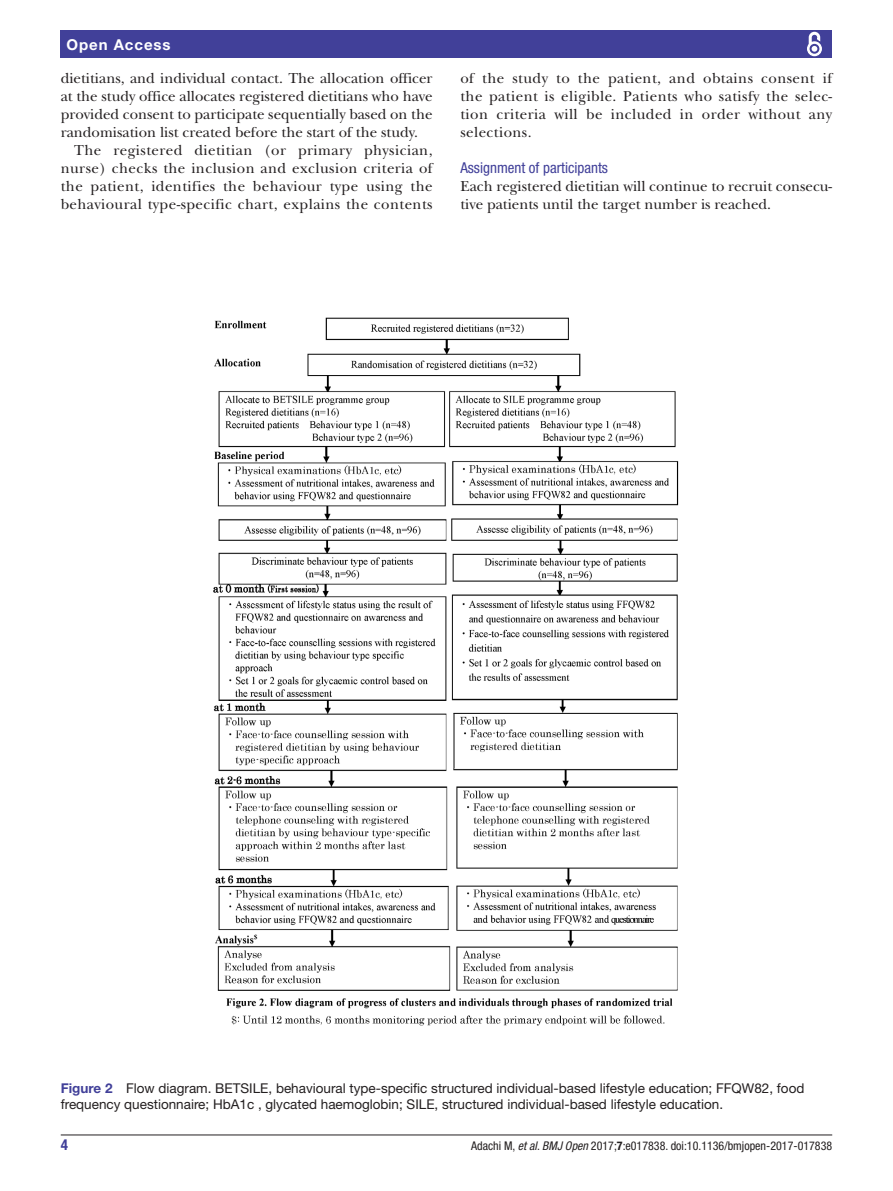
<style>
.page{position:relative;width:893px;height:1191px;background:#fff}
.page>*{position:absolute;margin:0;border:0;box-sizing:border-box;transform-origin:0 0}
.t1{font:15px/18px "New Baskerville";color:#231f20;text-align:justify}
.t2{font:15px "New Baskerville";letter-spacing:.025em;color:#231f20}
.t3{font:15px "New Baskerville";letter-spacing:.03em;color:#231f20}
.t4{font:condensed 15px "Helvetica Neue LT Std";color:#414099}
.t5{font:700 15px "Helvetica Neue LT Std";letter-spacing:.065em;color:#fff}
.t6{font:700 condensed 15px "Helvetica Neue LT Std";color:#414099}
.t7{font:13.5px/16.2px "Helvetica Neue LT Std";color:#231f20}
.t8{font:condensed 12px "Helvetica Neue LT Std";color:#231f20}
.s1{font-weight:700;color:#414099}
.s2{font-style:italic}
.s3{font-weight:700}
</style>
<div class="page">
<hr style="left:61px;top:1134px;width:771px;height:1px;background:#231f20">
<div style="left:61px;top:31px;width:771px;height:27px;background:#414099"></div>
<svg style="left:807px;top:31px;width:15px;height:26px"></svg>
<img style="left:213px;top:317px;width:466px;height:709px">
<p class="t5" style="left:66px;top:35px;width:106px">Open Access</p>
<p class="t1" style="left:61px;top:69px;width:373px">dietitians, and individual contact. The allocation officer</p>
<p class="t1" style="left:61px;top:87px;width:373px">at the study office allocates registered dietitians who have</p>
<p class="t1" style="left:61px;top:105px;width:373px">provided consent to participate sequentially based on the</p>
<p class="t1" style="left:61px;top:123px;width:359px">randomisation list created before the start of the study.</p>
<p class="t2" style="left:74px;top:141px;width:360px">The registered dietitian (or primary physician,</p>
<p class="t3" style="left:61px;top:159px;width:373px">nurse) checks the inclusion and exclusion criteria of</p>
<p class="t2" style="left:61px;top:177px;width:373px">the patient, identifies the behaviour type using the</p>
<p class="t2" style="left:61px;top:195px;width:373px">behavioural type-specific chart, explains the contents</p>
<p class="t1" style="left:460px;top:69px;width:373px">of the study to the patient, and obtains consent if the patient is eligible. Patients who satisfy the selec&shy;tion criteria will be included in order without any selections.</p>
<p class="t4" style="left:460px;top:159px;width:149px">Assignment of participants</p>
<p class="t1" style="left:460px;top:177px;width:373px">Each registered dietitian will continue to recruit consecu&shy;tive patients until the target number is reached.</p>
<p class="t7" style="left:61px;top:1080px;width:745px"><span class="s1">Figure 2</span> Flow diagram. BETSILE, behavioural type-specific structured individual-based lifestyle education; FFQW82, food frequency questionnaire; HbA1c , glycated haemoglobin; SILE, structured individual-based lifestyle education.</p>
<p class="t6" style="left:61px;top:1135px;width:9px">4</p>
<p class="t8" style="left:471px;top:1138px;width:362px">Adachi M, <span class="s2">et al</span>. <span class="s2">BMJ Open</span> 2017;<span class="s3">7</span>:e017838. doi:10.1136/bmjopen-2017-017838</p>
</div>
